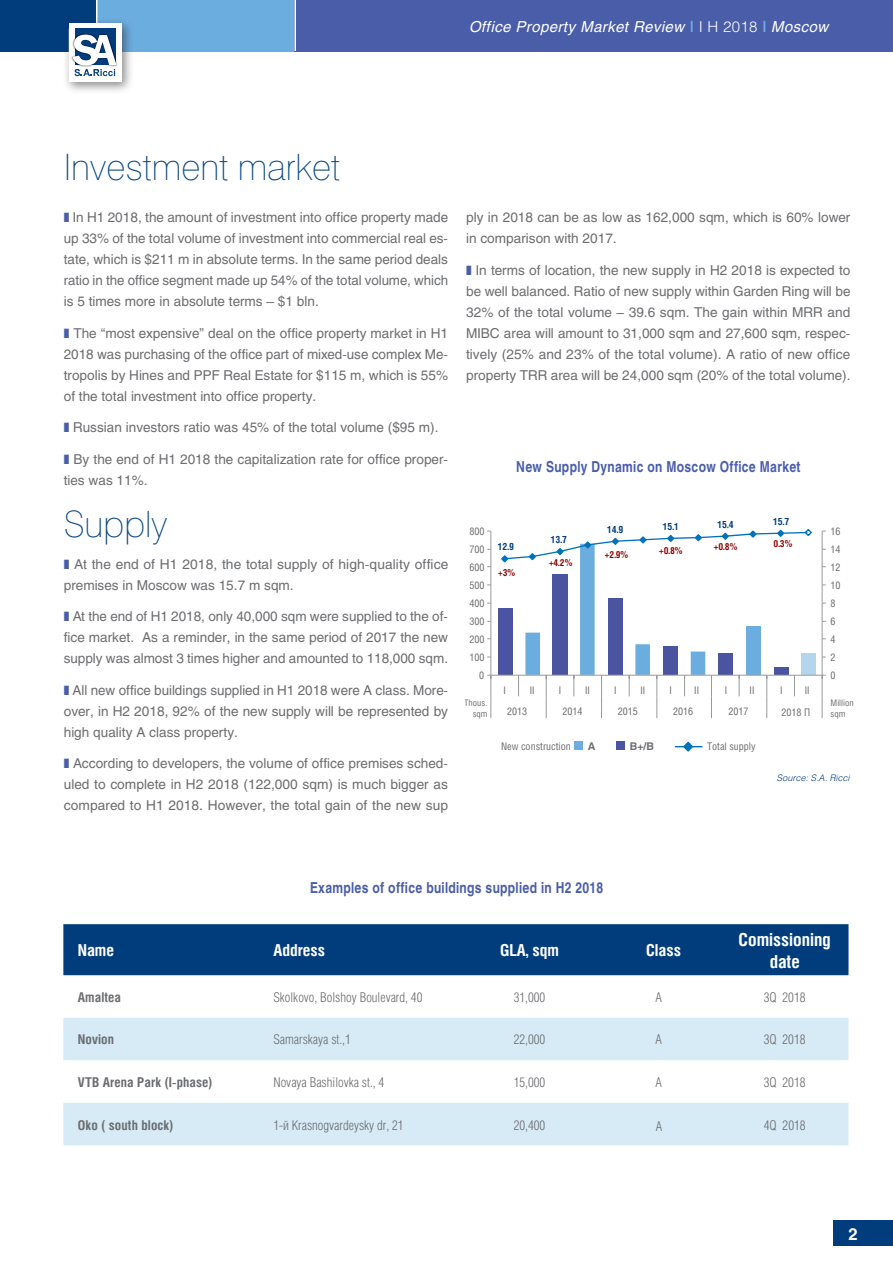
<style>
.page{position:relative;width:893px;height:1263px;background:#fff}
.page>*{position:absolute;margin:0;border:0;box-sizing:border-box;transform-origin:0 0}
.t1{font:36px "Helios Thin C";color:#0b4980}
.t2{font:700 18px/21.6px "Helios Cond C";color:#fff;text-align:center}
.t3{font:700 16.5px "Helios Cond C";color:#fff}
.t4{font:700 16.5px "Helios C";color:#fff}
.t5{font:700 15px "Helios C";letter-spacing:.025em;color:#4a5da9;scale:.8 1}
.t6{font:italic 15px "Helios C";letter-spacing:.025em;color:#fff}
.t7{font:13.5px/21px "Helios C";color:#6c6d70;text-align:justify}
.t8{font:13.5px "Helios Cond Light C";color:#6c6d70}
.t9{font:700 13.5px "Helios Cond C";letter-spacing:.01em;color:#6c6d70}
.t10{font:10.5px "Helios Cond C";color:#6c6d70}
.t11{font:700 10.5px "Helios C";color:#6c6d70}
.t12{font:700 9.9px "Helios Cond C";color:#013d7d}
.t13{font:700 9.6px "Helios Cond C";color:#8b0202}
.t14{font:9px/10.8px "Helios Cond C";color:#6c6d70;text-align:right}
.t15{font:italic 9px "Helios Light C";color:#013d7d}
.s1{font-family:"Helios Black C";font-style:normal;color:#6caddf}
.s2{font-family:"Helios Light C";font-style:normal}
</style>
<div class="page">
<div style="left:97px;top:0;width:197px;height:51px;background:#6caddf"></div>
<div style="left:0;top:0;width:97px;height:51px;background:#013d7d"></div>
<div style="left:833px;top:1220px;width:60px;height:26px;background:#013d7d"></div>
<div style="left:294px;top:0;width:599px;height:51px;background:#4a5da9"></div>
<hr style="left:96px;top:0;width:1px;height:51px;background:#fff">
<hr style="left:294px;top:0;width:2px;height:51px;background:#fff">
<div style="left:62px;top:17px;width:72px;height:77px;background:#231f20;opacity:.51"></div>
<div style="left:69px;top:23px;width:53px;height:59px;background:#fff"></div>
<img style="left:71px;top:29px;width:47px;height:37px">
<img style="left:75px;top:29px;width:40px;height:6px">
<svg style="left:73px;top:35px;width:44px;height:41px"></svg>
<div style="left:575px;top:741px;width:8px;height:8px;background:#6caddf"></div>
<div style="left:617px;top:741px;width:8px;height:8px;background:#4a54a0"></div>
<svg style="left:675px;top:741px;width:27px;height:11px"></svg>
<div style="left:498px;top:608px;width:14px;height:67px;background:#4a54a0"></div>
<div style="left:801px;top:653px;width:15px;height:22px;background:#b4d5ee"></div>
<hr style="left:822px;top:531px;width:1px;height:144px;background:#989a9d">
<hr style="left:490px;top:531px;width:1px;height:144px;background:#989a9d">
<hr style="left:491px;top:675px;width:331px;height:1px;background:#989a9d">
<svg style="left:487px;top:675px;width:5px;height:43px"></svg>
<svg style="left:822px;top:675px;width:4px;height:43px"></svg>
<svg style="left:500px;top:529px;width:313px;height:189px"></svg>
<div style="left:63px;top:924px;width:785px;height:51px;background:#013d7d"></div>
<svg style="left:63px;top:1018px;width:785px;height:127px;fill:#d6ebf5"></svg>
<p class="t6" style="left:470px;top:17px;width:361px">Office Property Market Review <span class="s1">|</span> <span class="s2">I H 2018</span> <span class="s1">|</span> Moscow</p>
<h1 class="t1" style="left:64px;top:147px;width:278px">Investment market</h1>
<p class="t7" style="left:64px;top:207px;width:386px;text-indent:9px">In H1 2018, the amount of investment into office property made up 33% of the total volume of investment into commercial real es&shy;tate, which is $211 m in absolute terms. In the same period deals ratio in the office segment made up 54% of the total volume, which is 5 times more in absolute terms – $1 bln.</p>
<p class="t7" style="left:64px;top:322px;width:386px;text-indent:10px">The “most expensive” deal on the office property market in H1<br>2018 was purchasing of the office part of mixed-use complex Me&shy;tropolis by Hines and PPF Real Estate for $115 m, which is 55% of the total investment into office property.</p>
<p class="t7" style="left:73px;top:417px;width:367px">Russian investors ratio was 45% of the total volume ($95 m).</p>
<p class="t7" style="left:64px;top:448px;width:386px;text-indent:10px">By the end of H1 2018 the capitalization rate for office proper&shy;ties was 11%.</p>
<h1 class="t1" style="left:64px;top:504px;width:105px">Supply</h1>
<p class="t7" style="left:64px;top:553px;width:386px;text-indent:10px">At the end of H1 2018, the total supply of high-quality office premises in Moscow was 15.7 m sqm.</p>
<p class="t7" style="left:64px;top:606px;width:386px;text-indent:9px">At the end of H1 2018, only 40,000 sqm were supplied to the of&shy;fice market. As a reminder, in the same period of 2017 the new supply was almost 3 times higher and amounted to 118,000 sqm.</p>
<p class="t7" style="left:64px;top:679px;width:386px;text-indent:9px">All new office buildings supplied in H1 2018 were А class. More&shy;over, in H2 2018, 92% of the new supply will be represented by high quality А class property.</p>
<p class="t7" style="left:64px;top:753px;width:386px;text-indent:9px">According to developers, the volume of office premises sched&shy;uled to complete in H2 2018 (122,000 sqm) is much bigger as compared to H1 2018. However, the total gain of the new sup</p>
<p class="t7" style="left:466px;top:207px;width:386px">ply in 2018 can be as low as 162,000 sqm, which is 60% lower in comparison with 2017.</p>
<p class="t7" style="left:466px;top:259px;width:386px;text-indent:10px">In terms of location, the new supply in H2 2018 is expected to be well balanced. Ratio of new supply within Garden Ring will be 32% of the total volume – 39.6 sqm. The gain within MRR and MIBC area will amount to 31,000 sqm and 27,600 sqm, respec&shy;tively (25% and 23% of the total volume). A ratio of new office property TRR area will be 24,000 sqm (20% of the total volume).</p>
<p class="t5" style="left:516px;top:458px;width:357px">New Supply Dynamic on Moscow Office Market</p>
<p class="t10" style="left:470px;top:525px;width:17px">800</p>
<p class="t10" style="left:470px;top:543px;width:17px">700</p>
<p class="t10" style="left:470px;top:561px;width:17px">600</p>
<p class="t12" style="left:607px;top:523px;width:18px">14.9</p>
<p class="t12" style="left:663px;top:521px;width:17px">15.1</p>
<p class="t12" style="left:717px;top:518px;width:18px">15.4</p>
<p class="t12" style="left:773px;top:516px;width:17px">15.7</p>
<p class="t12" style="left:551px;top:533px;width:17px">13.7</p>
<p class="t12" style="left:498px;top:540px;width:18px">12.9</p>
<p class="t13" style="left:714px;top:541px;width:25px">+0.8%</p>
<p class="t13" style="left:774px;top:538px;width:20px">0.3%</p>
<p class="t13" style="left:605px;top:549px;width:25px">+2.9%</p>
<p class="t13" style="left:659px;top:545px;width:25px">+0.8%</p>
<p class="t13" style="left:549px;top:557px;width:25px">+4.2%</p>
<p class="t13" style="left:498px;top:567px;width:19px">+3%</p>
<p class="t10" style="left:830px;top:525px;width:12px">16</p>
<p class="t10" style="left:830px;top:543px;width:12px">14</p>
<p class="t10" style="left:830px;top:561px;width:12px">12</p>
<p class="t10" style="left:470px;top:579px;width:17px">500</p>
<p class="t10" style="left:830px;top:579px;width:12px">10</p>
<p class="t10" style="left:470px;top:597px;width:17px">400</p>
<p class="t10" style="left:830px;top:597px;width:7px">8</p>
<p class="t10" style="left:470px;top:615px;width:17px">300</p>
<p class="t10" style="left:830px;top:615px;width:7px">6</p>
<p class="t10" style="left:470px;top:633px;width:17px">200</p>
<p class="t10" style="left:830px;top:633px;width:7px">4</p>
<p class="t10" style="left:470px;top:651px;width:17px">100</p>
<p class="t10" style="left:830px;top:651px;width:7px">2</p>
<p class="t10" style="left:479px;top:669px;width:7px">0</p>
<p class="t10" style="left:830px;top:669px;width:7px">0</p>
<p class="t10" style="left:504px;top:684px;width:4px">I</p>
<p class="t10" style="left:530px;top:684px;width:6px">II</p>
<p class="t10" style="left:559px;top:684px;width:4px">I</p>
<p class="t10" style="left:585px;top:684px;width:6px">II</p>
<p class="t10" style="left:614px;top:684px;width:4px">I</p>
<p class="t10" style="left:640px;top:684px;width:6px">II</p>
<p class="t10" style="left:669px;top:684px;width:4px">I</p>
<p class="t10" style="left:694px;top:684px;width:6px">II</p>
<p class="t10" style="left:725px;top:684px;width:4px">I</p>
<p class="t10" style="left:750px;top:684px;width:6px">II</p>
<p class="t10" style="left:780px;top:684px;width:4px">I</p>
<p class="t10" style="left:805px;top:684px;width:6px">II</p>
<p class="t10" style="left:507px;top:705px;width:22px">2013</p>
<p class="t10" style="left:562px;top:705px;width:22px">2014</p>
<p class="t10" style="left:618px;top:705px;width:22px">2015</p>
<p class="t10" style="left:673px;top:705px;width:22px">2016</p>
<p class="t10" style="left:728px;top:705px;width:22px">2017</p>
<p class="t10" style="left:781px;top:706px;width:30px">2018 П</p>
<p class="t14" style="left:464px;top:697px;width:25px">Thous. sqm</p>
<p class="t14" style="left:831px;top:697px;width:25px;text-align:left">Million sqm</p>
<p class="t10" style="left:501px;top:740px;width:71px">New construction</p>
<p class="t11" style="left:588px;top:740px;width:9px">A</p>
<p class="t11" style="left:630px;top:740px;width:26px">B+/B</p>
<p class="t10" style="left:707px;top:740px;width:50px">Total supply</p>
<p class="t15" style="left:777px;top:772px;width:74px">Source: S.A. Ricci</p>
<p class="t5" style="left:310px;top:879px;width:368px">Examples of office buildings supplied in H2 2018</p>
<p class="t3" style="left:78px;top:941px;width:38px">Name</p>
<p class="t3" style="left:273px;top:941px;width:53px">Address</p>
<p class="t3" style="left:500px;top:941px;width:60px">GLA, sqm</p>
<p class="t3" style="left:646px;top:941px;width:36px">Class</p>
<h2 class="t2" style="left:739px;top:928px;width:94px">Comissioning date</h2>
<p class="t9" style="left:78px;top:989px;width:45px">Amaltea</p>
<p class="t8" style="left:273px;top:990px;width:150px">Skolkovo, Bolshoy Boulevard, 40</p>
<p class="t8" style="left:514px;top:990px;width:33px">31,000</p>
<p class="t8" style="left:655px;top:990px;width:8px">А</p>
<p class="t8" style="left:764px;top:990px;width:43px">3Q 2018</p>
<p class="t9" style="left:78px;top:1031px;width:38px">Novion</p>
<p class="t8" style="left:273px;top:1032px;width:79px">Samarskaya st.,1</p>
<p class="t8" style="left:514px;top:1032px;width:33px">22,000</p>
<p class="t8" style="left:655px;top:1032px;width:8px">А</p>
<p class="t8" style="left:764px;top:1032px;width:43px">3Q 2018</p>
<p class="t9" style="left:78px;top:1074px;width:136px">VTB Arena Park (I-phase)</p>
<p class="t8" style="left:273px;top:1075px;width:112px">Novaya Bashilovka st., 4</p>
<p class="t8" style="left:514px;top:1075px;width:33px">15,000</p>
<p class="t8" style="left:655px;top:1075px;width:8px">А</p>
<p class="t8" style="left:764px;top:1075px;width:43px">3Q 2018</p>
<p class="t9" style="left:78px;top:1116px;width:97px">Оkо ( south block)</p>
<p class="t8" style="left:273px;top:1117px;width:132px">1-й Krasnogvardeysky dr, 21</p>
<p class="t8" style="left:514px;top:1117px;width:33px">20,400</p>
<p class="t8" style="left:656px;top:1119px;width:8px">А</p>
<p class="t8" style="left:764px;top:1117px;width:43px">4Q 2018</p>
<p class="t4" style="left:848px;top:1224px;width:11px">2</p>
</div>
